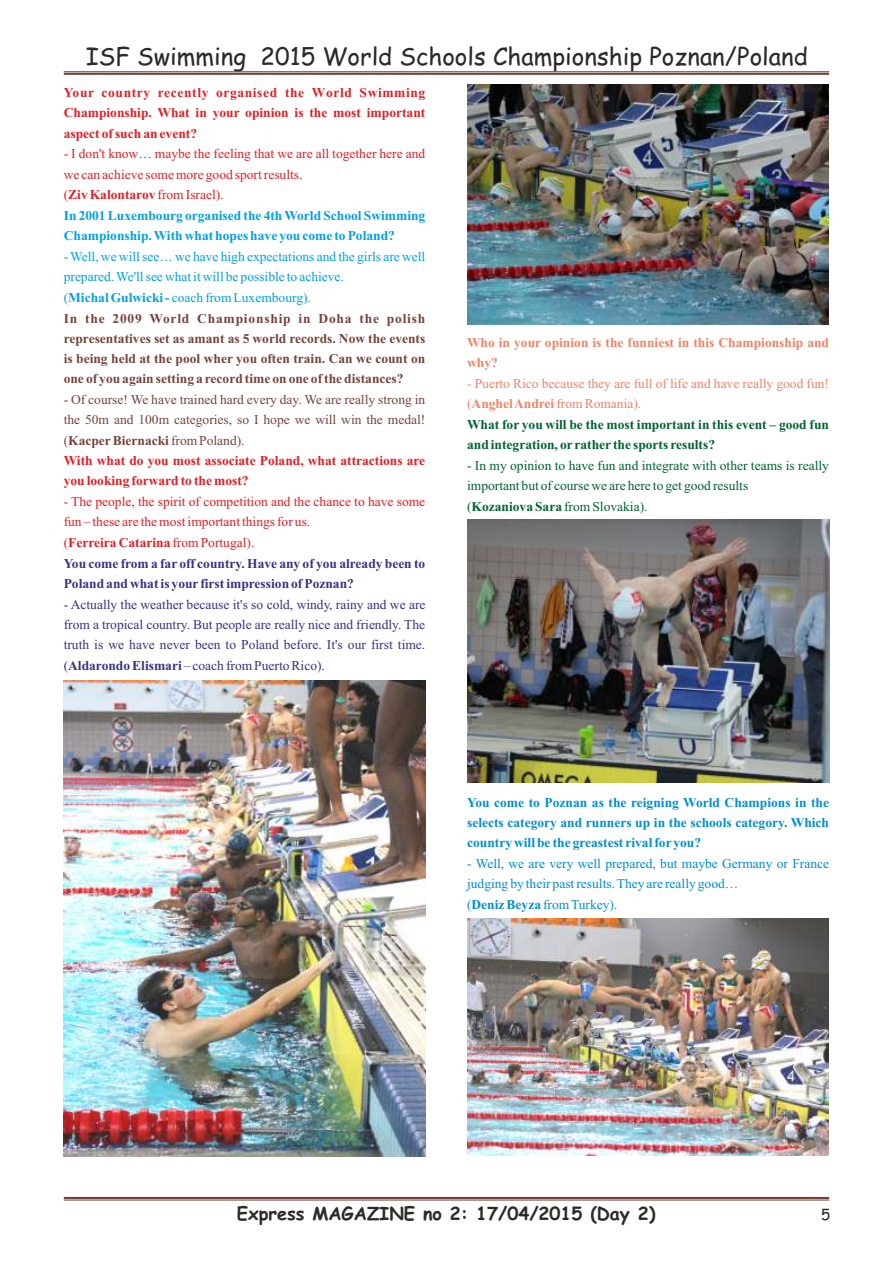
<style>
.page{position:relative;width:893px;height:1263px;background:#fff}
.page>*{position:absolute;margin:0;border:0;box-sizing:border-box;transform-origin:0 0}
.t1{font:24px "Comic Sans MS";color:#2b2a29}
.t2{font:700 18px "Comic Sans MS";color:#2b2a29}
.t3{font:15px "Comic Sans MS";color:#2b2a29}
.t4{font:13.5px/20.4px "Times New Roman";color:#e31e24}
.t5{font:700 13.5px/20.4px "Times New Roman";color:#76433a}
.t6{font:13.5px/20.4px "Times New Roman";color:#76433a}
.t7{font:13.5px/20.2px "Times New Roman";color:#393185;text-align:justify}
.t8{font:700 13.5px/20.4px "Times New Roman";color:#006332}
.t9{font:700 13.5px/20.2px "Times New Roman";color:#008dd2;text-align:justify}
.t10{font:13.5px/20.4px "Times New Roman";color:#006332}
.t11{font:13.5px/20.4px "Times New Roman";color:#008dd2}
.t12{font:700 13.5px/20.2px "Times New Roman";color:#e31e24;text-align:justify}
.t13{font:700 13.5px/20.2px "Times New Roman";color:#f08365}
.s1{font-weight:700}
.s2{font-weight:700;color:#00a0e3}
.s3{font-weight:400;color:#00a0e3}
.s4{color:#00a0e3}
.s5{font-weight:700;color:#e31e24}
.s6{font-weight:700;color:#393185}
.s7{font-weight:400;color:#f08365}
.s8{color:#f08365}
</style>
<div class="page">
<hr style="left:64px;top:71px;width:765px;height:1px;background:#76433a">
<hr style="left:64px;top:73px;width:765px;height:2px;background:#76433a">
<hr style="left:64px;top:1200px;width:765px;height:1px;background:#76433a">
<hr style="left:64px;top:1197px;width:765px;height:2px;background:#76433a">
<img style="left:64px;top:681px;width:361px;height:476px">
<img style="left:467px;top:84px;width:362px;height:241px">
<img style="left:467px;top:918px;width:362px;height:237px">
<img style="left:468px;top:519px;width:361px;height:263px">
<h1 class="t1" style="left:86px;top:46px;width:724px">ISF Swimming 2015 World Schools Championship Poznan/Poland</h1>
<p class="t12" style="left:64px;top:84px;width:363px">Your country recently organised the World Swimming Championship. What in your opinion is the most important aspect of such an event?</p>
<p class="t4" style="left:64px;top:145px;width:363px">- I don't know… maybe the feeling that we are all together here and we can achieve some more good sport results.<br>(<span class="s1">Ziv Kalontarov</span> from Israel).<br><span class="s2">In 2001 Luxembourg organised the 4th World School Swimming Championship. With what hopes have you come to Poland?</span></p>
<p class="t5" style="left:64px;top:248px;width:363px"><span class="s3">- Well, we will see… we have high expectations and the girls are well prepared. We'll see what it will be possible to achieve.<br>(</span><span class="s4">Michal Gulwicki -</span> <span class="s3">coach from Luxembourg).<br></span>In the 2009 World Championship in Doha the polish representatives set as amant as 5 world records. Now the events is being held at the pool wher you often train. Can we count on one of you again setting a record time on one of the distances?</p>
<p class="t6" style="left:64px;top:391px;width:363px">- Of course! We have trained hard every day. We are really strong in the 50m and 100m categories, so I hope we will win the medal! (<span class="s1">KacperBiernacki</span>from Poland).<br><span class="s5">With what do you most associate Poland, what attractions are you looking forward to the most?</span></p>
<p class="t4" style="left:64px;top:493px;width:363px">- The people, the spirit of competition and the chance to have some fun – these are the most important things for us.<br>(<span class="s1">Ferreira Catarina</span> from Portugal).<br><span class="s6">You come from a far off country. Have any of you already been to Poland and what is your first impression of Poznan?</span></p>
<p class="t7" style="left:64px;top:595px;width:363px">- Actually the weather because it's so cold, windy, rainy and we are from a tropical country. But people are really nice and friendly. The truth is we have never been to Poland before. It's our first time. (<span class="s1">Aldarondo Elismari</span> – coach from Puerto Rico).</p>
<p class="t13" style="left:467px;top:333px;width:363px">Who in your opinion is the funniest in this Championship and why?</p>
<p class="t8" style="left:467px;top:374px;width:363px"><span class="s7">- Puerto Rico because they are full of life and have really good fun! (</span><span class="s8">Anghel Andrei</span><span class="s7">from Romania).<br></span>What for you will be the most important in this event – good fun and integration, or rather the sports results?</p>
<p class="t10" style="left:467px;top:456px;width:363px">- In my opinion to have fun and integrate with other teams is really important but of course we are here to get good results<br>(<span class="s1">Kozaniova Sara</span> from Slovakia).</p>
<p class="t9" style="left:467px;top:793px;width:363px">You come to Poznan as the reigning World Champions in the selects category and runners up in the schools category. Which country will be the greastest rival for you?</p>
<p class="t11" style="left:467px;top:854px;width:363px">- Well, we are very well prepared, but maybe Germany or France judging by their past results. They are really good…<br>(<span class="s1">Deniz Beyza</span> from Turkey).</p>
<h2 class="t2" style="left:237px;top:1206px;width:420px">Express MAGAZINE no 2: 17/04/2015 (Day 2)</h2>
<p class="t3" style="left:821px;top:1208px;width:11px">5</p>
</div>
